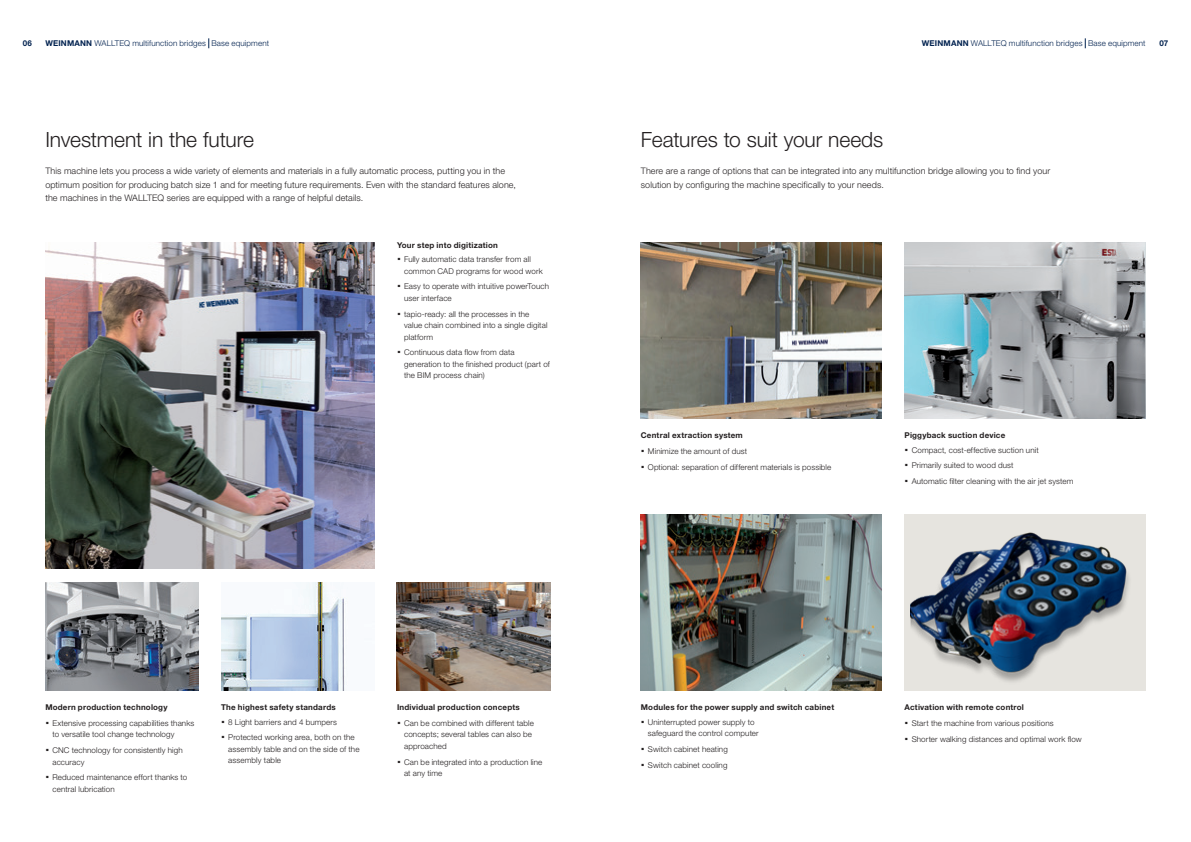
<style>
.page{position:relative;width:1191px;height:842px;background:#fff}
.page>*{position:absolute;margin:0;border:0;box-sizing:border-box;transform-origin:0 0}
._01_Headline_21pt_25{font:300 21px "Helvetica Neue LTW1 G";letter-spacing:-.005em;color:#231f20}
._03_Copy_9pt_light_A{font:300 9px/13.6px "Helvetica Neue LTW1 G";letter-spacing:.01em;color:#231f20}
.t1{font:300 8px/11.5px "Helvetica Neue LTW1 G";letter-spacing:.015em;color:#231f20}
._05_BU_8Pt_11_5Pt_Ab{font:700 8px "Helvetica Neue LTW1 G";letter-spacing:.025em;color:#231f20}
._05_BU_8Pt_13_6pt_Bu{font:700 8px "Helvetica Neue LTW1 G";letter-spacing:.02em;color:#231f20}
.Musterseiten_Rubrike{font:300 8px "Helvetica Neue LTW1 G";letter-spacing:.015em;color:#00214f}
.t2{font:700 8px "Helvetica Neue LTW1 G";color:#00214f}
.s1{font-weight:700}
.s2{font-weight:700;font-size:14px}
</style>
<div class="page">
<img style="left:45px;top:582px;width:153px;height:109px">
<img style="left:221px;top:582px;width:126px;height:109px">
<img style="left:641px;top:514px;width:241px;height:177px">
<img style="left:641px;top:242px;width:241px;height:177px">
<div style="left:904px;top:514px;width:241px;height:177px;background:#e6e4df"></div>
<img style="left:911px;top:532px;width:218px;height:150px">
<img style="left:45px;top:242px;width:329px;height:326px">
<img style="left:397px;top:582px;width:153px;height:109px">
<img style="left:904px;top:242px;width:241px;height:177px">
<p class="t2" style="left:23px;top:39px;width:11px">06</p>
<p class="Musterseiten_Rubrike" style="left:45px;top:39px;width:225px"><span class="s1">WEINMANN</span> WALLTEQ multifunction bridges Base equipment</p>
<p class="Musterseiten_Rubrike" style="left:922px;top:39px;width:225px"><span class="s1">WEINMANN</span> WALLTEQ multifunction bridges Base equipment</p>
<p class="t2" style="left:1159px;top:39px;width:10px">07</p>
<p class="_01_Headline_21pt_25" style="left:45px;top:127px;width:210px">Investment in the future</p>
<p class="_03_Copy_9pt_light_A" style="left:45px;top:164px;width:472px">This machine lets you process a wide variety of elements and materials in a fully automatic process, putting you in the optimum position for producing batch size 1 and for meeting future requirements. Even with the standard features alone, the machines in the WALLTEQ series are equipped with a range of helpful details.</p>
<p class="_05_BU_8Pt_11_5Pt_Ab" style="left:397px;top:240px;width:102px">Your step into digitization</p>
<p class="t1" style="left:404px;top:253px;width:140px;text-indent:-7px"><span class="s2">·</span> Fully automatic data transfer from all common CAD programs for wood work</p>
<p class="t1" style="left:404px;top:281px;width:146px;text-indent:-7px"><span class="s2">·</span> Easy to operate with intuitive powerTouch user interface</p>
<p class="t1" style="left:404px;top:308px;width:145px;text-indent:-7px"><span class="s2">·</span> tapio-ready: all the processes in the value chain combined into a single digital platform</p>
<p class="t1" style="left:404px;top:347px;width:147px;text-indent:-7px"><span class="s2">·</span> Continuous data flow from data generation to the finished product (part of the BIM process chain)</p>
<p class="_05_BU_8Pt_13_6pt_Bu" style="left:45px;top:702px;width:124px">Modern production technology</p>
<p class="t1" style="left:52px;top:717px;width:143px;text-indent:-7px"><span class="s2">·</span> Extensive processing capabilities thanks to versatile tool change technology</p>
<p class="t1" style="left:52px;top:744px;width:132px;text-indent:-7px"><span class="s2">·</span> CNC technology for consistently high accuracy</p>
<p class="t1" style="left:52px;top:772px;width:136px;text-indent:-7px"><span class="s2">·</span> Reduced maintenance effort thanks to central lubrication</p>
<p class="_05_BU_8Pt_11_5Pt_Ab" style="left:221px;top:702px;width:116px">The highest safety standards</p>
<p class="t1" style="left:221px;top:716px;width:117px"><span class="s2">·</span> 8 Light barriers and 4 bumpers</p>
<p class="t1" style="left:228px;top:732px;width:133px;text-indent:-7px"><span class="s2">·</span> Protected working area, both on the assembly table and on the side of the assembly table</p>
<p class="_05_BU_8Pt_13_6pt_Bu" style="left:397px;top:702px;width:124px">Individual production concepts</p>
<p class="t1" style="left:404px;top:717px;width:131px;text-indent:-7px"><span class="s2">·</span> Can be combined with different table concepts; several tables can also be approached</p>
<p class="t1" style="left:404px;top:756px;width:140px;text-indent:-7px"><span class="s2">·</span> Can be integrated into a production line at any time</p>
<p class="_01_Headline_21pt_25" style="left:641px;top:127px;width:244px">Features to suit your needs</p>
<p class="_03_Copy_9pt_light_A" style="left:641px;top:164px;width:411px">There are a range of options that can be integrated into any multifunction bridge allowing you to find your solution by configuring the machine specifically to your needs.</p>
<p class="_05_BU_8Pt_13_6pt_Bu" style="left:641px;top:430px;width:103px">Central extraction system</p>
<p class="t1" style="left:641px;top:445px;width:108px"><span class="s2">·</span> Minimize the amount of dust</p>
<p class="t1" style="left:641px;top:461px;width:192px"><span class="s2">·</span> Optional: separation of different materials is possible</p>
<p class="_05_BU_8Pt_11_5Pt_Ab" style="left:904px;top:430px;width:102px">Piggyback suction device</p>
<p class="t1" style="left:904px;top:444px;width:136px"><span class="s2">·</span> Compact, cost-effective suction unit</p>
<p class="t1" style="left:904px;top:460px;width:110px"><span class="s2">·</span> Primarily suited to wood dust</p>
<p class="t1" style="left:904px;top:475px;width:170px"><span class="s2">·</span> Automatic filter cleaning with the air jet system</p>
<p class="_05_BU_8Pt_11_5Pt_Ab" style="left:641px;top:702px;width:195px">Modules for the power supply and switch cabinet</p>
<p class="t1" style="left:648px;top:716px;width:112px;text-indent:-7px"><span class="s2">·</span> Uninterrupted power supply to safeguard the control computer</p>
<p class="t1" style="left:641px;top:743px;width:88px"><span class="s2">·</span> Switch cabinet heating</p>
<p class="t1" style="left:641px;top:759px;width:88px"><span class="s2">·</span> Switch cabinet cooling</p>
<p class="_05_BU_8Pt_13_6pt_Bu" style="left:904px;top:702px;width:121px">Activation with remote control</p>
<p class="t1" style="left:904px;top:717px;width:150px"><span class="s2">·</span> Start the machine from various positions</p>
<p class="t1" style="left:904px;top:733px;width:179px"><span class="s2">·</span> Shorter walking distances and optimal work flow</p>
</div>
